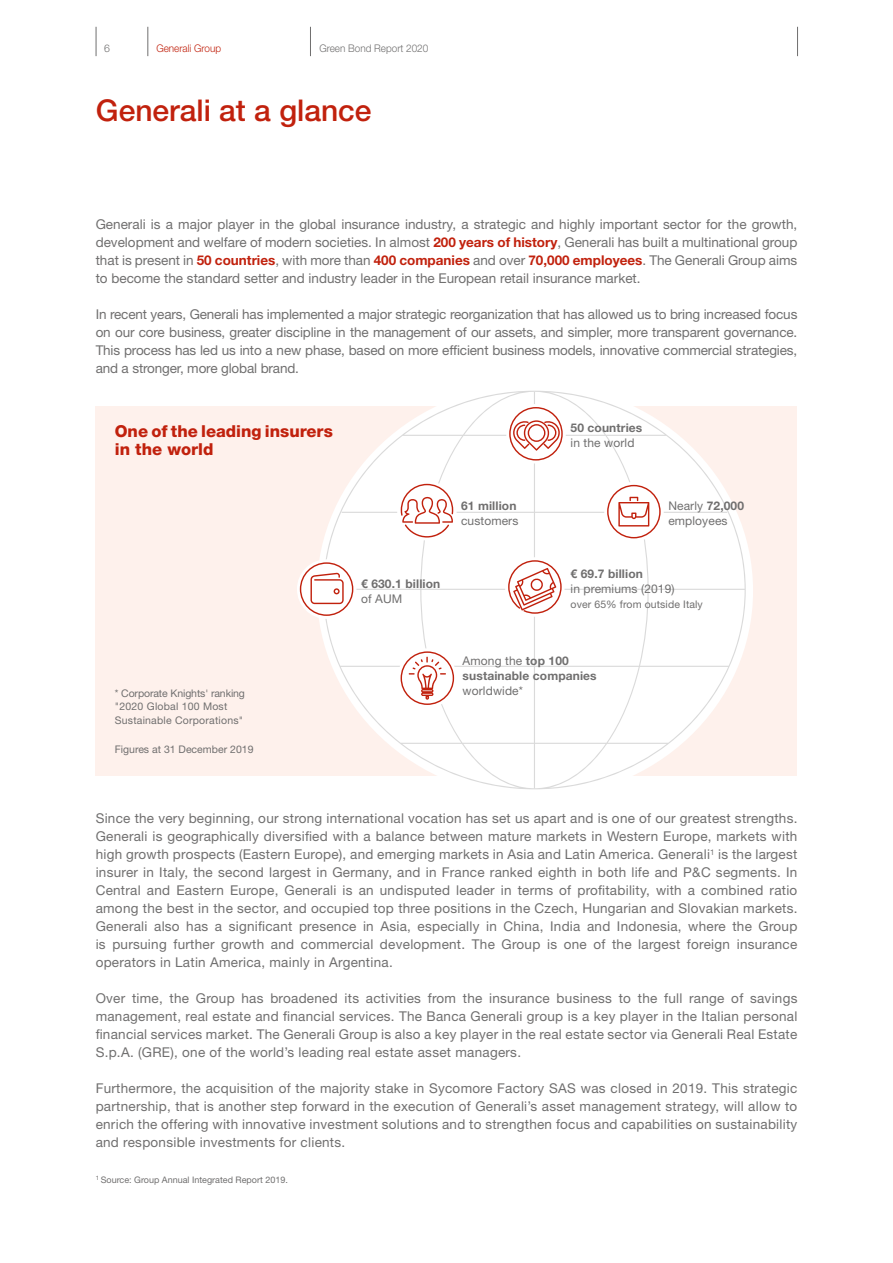
<style>
.page{position:relative;width:893px;height:1263px;background:#fff}
.page>*{position:absolute;margin:0;border:0;box-sizing:border-box;transform-origin:0 0}
._03_HL{font:500 30px "Helvetica Neue LT Std";color:#c1210d}
.Body_Copy_9_su12_NoS{font:800 16.5px "Helvetica Neue LT Std";color:#c1210d}
.Body_Copy_9_su12_NoS-2{font:13.5px/18px "Helvetica Neue LT Std";letter-spacing:.02em;color:#706f6f;text-align:justify}
.Body_Copy_9_su12_NoS-3{font:12px "Helvetica Neue LT Std";letter-spacing:.01em;color:#706f6f}
.Body_Copy_9_su12_NoS-4{font:700 12px "Helvetica Neue LT Std";letter-spacing:.01em;color:#706f6f}
.Body_Copy_9_su12_NoS-5{font:10.5px "Helvetica Neue LT Std";letter-spacing:.01em;color:#706f6f}
.Body_Copy_9_su12_NoS-6{font:10.5px "Helvetica Neue LT Std";letter-spacing:-.01em;color:#706f6f}
.t1{font:300 10.5px "Helvetica Neue LT Std";color:#706f6f;scale:.95 1}
.t2{font:300 10.5px "Helvetica Neue LT Std";color:#c1210d;scale:.95 1}
.t3{font:300 10.5px "Helvetica Neue LT Std";color:#706f6f}
.footer_2019_giustifi{font:9px "Helvetica Neue LT Std";color:#706f6f}
.s1{font-weight:700;color:#c1210d}
.s2{font-weight:700}
</style>
<div class="page">
<svg style="left:96px;top:27px;width:1px;height:29px"></svg>
<svg style="left:148px;top:27px;width:1px;height:29px"></svg>
<svg style="left:797px;top:27px;width:1px;height:29px"></svg>
<svg style="left:310px;top:27px;width:1px;height:29px"></svg>
<div style="left:96px;top:406px;width:701px;height:370px;background:#fef1ec"></div>
<svg style="left:323px;top:391px;width:423px;height:398px;fill:#fff"></svg>
<div style="left:397px;top:648px;width:60px;height:60px;background:#fff;border-radius:50%"></div>
<svg style="left:401px;top:651px;width:53px;height:54px"></svg>
<div style="left:604px;top:482px;width:60px;height:59px;background:#fff;border-radius:50%"></div>
<svg style="left:607px;top:485px;width:54px;height:53px"></svg>
<div style="left:506px;top:404px;width:60px;height:59px;background:#fff;border-radius:50%"></div>
<svg style="left:509px;top:407px;width:54px;height:53px"></svg>
<div style="left:397px;top:481px;width:60px;height:59px;background:#fff;border-radius:50%"></div>
<svg style="left:401px;top:484px;width:52px;height:53px"></svg>
<div style="left:505px;top:557px;width:60px;height:60px;background:#fff;border-radius:50%"></div>
<svg style="left:508px;top:560px;width:54px;height:54px"></svg>
<div style="left:297px;top:559px;width:59px;height:60px;background:#fff;border-radius:50%"></div>
<svg style="left:300px;top:562px;width:53px;height:54px"></svg>
<p class="t3" style="left:104px;top:42px;width:7px">6</p>
<p class="t2" style="left:156px;top:42px;width:70px">Generali Group</p>
<p class="t1" style="left:319px;top:42px;width:116px">Green Bond Report 2020</p>
<p class="_03_HL" style="left:96px;top:92px;width:277px">Generali at a glance</p>
<p class="Body_Copy_9_su12_NoS-2" style="left:96px;top:215px;width:703px">Generali is a major player in the global insurance industry, a strategic and highly important sector for the growth, development and welfare of modern societies. In almost <span class="s1">200 years of history</span>, Generali has built a multinational group that is present in <span class="s1">50 countries</span>, with more than <span class="s1">400 companies</span> and over <span class="s1">70,000 employees</span>. The Generali Group aims to become the standard setter and industry leader in the European retail insurance market.</p>
<p class="Body_Copy_9_su12_NoS-2" style="left:96px;top:305px;width:703px">In recent years, Generali has implemented a major strategic reorganization that has allowed us to bring increased focus on our core business, greater discipline in the management of our assets, and simpler, more transparent governance.<br>This process has led us into a new phase, based on more efficient business models, innovative commercial strategies, and a stronger, more global brand.</p>
<p class="Body_Copy_9_su12_NoS" style="left:115px;top:422px;width:220px">One of the leading insurers</p>
<p class="Body_Copy_9_su12_NoS" style="left:115px;top:440px;width:100px">in the world</p>
<p class="Body_Copy_9_su12_NoS-6" style="left:115px;top:687px;width:132px">* Corporate Knights' ranking</p>
<p class="Body_Copy_9_su12_NoS-5" style="left:115px;top:700px;width:114px">"2020 Global 100 Most</p>
<p class="Body_Copy_9_su12_NoS-5" style="left:115px;top:714px;width:130px">Sustainable Corporations"</p>
<p class="Body_Copy_9_su12_NoS-5" style="left:115px;top:743px;width:140px">Figures at 31 December 2019</p>
<p class="Body_Copy_9_su12_NoS-4" style="left:571px;top:420px;width:73px">50 countries</p>
<p class="Body_Copy_9_su12_NoS-3" style="left:571px;top:435px;width:65px">in the world</p>
<p class="Body_Copy_9_su12_NoS-4" style="left:361px;top:576px;width:81px">€ 630.1 billion</p>
<p class="Body_Copy_9_su12_NoS-3" style="left:361px;top:591px;width:43px">of AUM</p>
<p class="Body_Copy_9_su12_NoS-4" style="left:461px;top:498px;width:57px">61 million</p>
<p class="Body_Copy_9_su12_NoS-3" style="left:461px;top:513px;width:59px">customers</p>
<p class="Body_Copy_9_su12_NoS-3" style="left:668px;top:498px;width:77px">Nearly <span class="s2">72,000</span></p>
<p class="Body_Copy_9_su12_NoS-3" style="left:668px;top:513px;width:61px">employees</p>
<p class="Body_Copy_9_su12_NoS-4" style="left:571px;top:566px;width:74px">€ 69.7 billion</p>
<p class="Body_Copy_9_su12_NoS-3" style="left:571px;top:582px;width:106px">in premiums (2019)</p>
<p class="Body_Copy_9_su12_NoS-5" style="left:571px;top:598px;width:134px">over 65% from outside Italy</p>
<p class="Body_Copy_9_su12_NoS-3" style="left:463px;top:654px;width:108px">Among the <span class="s2">top 100</span></p>
<p class="Body_Copy_9_su12_NoS-4" style="left:463px;top:668px;width:136px">sustainable companies</p>
<p class="Body_Copy_9_su12_NoS-3" style="left:463px;top:684px;width:62px">worldwide*</p>
<p class="Body_Copy_9_su12_NoS-2" style="left:96px;top:809px;width:703px">Since the very beginning, our strong international vocation has set us apart and is one of our greatest strengths.<br>Generali is geographically diversified with a balance between mature markets in Western Europe, markets with high growth prospects (Eastern Europe), and emerging markets in Asia and Latin America. Generali<sup>1</sup> is the largest insurer in Italy, the second largest in Germany, and in France ranked eighth in both life and P&amp;C segments. In Central and Eastern Europe, Generali is an undisputed leader in terms of profitability, with a combined ratio among the best in the sector, and occupied top three positions in the Czech, Hungarian and Slovakian markets.<br>Generali also has a significant presence in Asia, especially in China, India and Indonesia, where the Group is pursuing further growth and commercial development. The Group is one of the largest foreign insurance operators in Latin America, mainly in Argentina.</p>
<p class="Body_Copy_9_su12_NoS-2" style="left:96px;top:989px;width:703px">Over time, the Group has broadened its activities from the insurance business to the full range of savings management, real estate and financial services. The Banca Generali group is a key player in the Italian personal financial services market. The Generali Group is also a key player in the real estate sector via Generali Real Estate S.p.A. (GRE), one of the world’s leading real estate asset managers.</p>
<p class="Body_Copy_9_su12_NoS-2" style="left:96px;top:1079px;width:703px">Furthermore, the acquisition of the majority stake in Sycomore Factory SAS was closed in 2019. This strategic partnership, that is another step forward in the execution of Generali’s asset management strategy, will allow to enrich the offering with innovative investment solutions and to strengthen focus and capabilities on sustainability and responsible investments for clients.</p>
<p class="footer_2019_giustifi" style="left:96px;top:1174px;width:194px"><sup>1</sup> Source: Group Annual Integrated Report 2019.</p>
</div>
